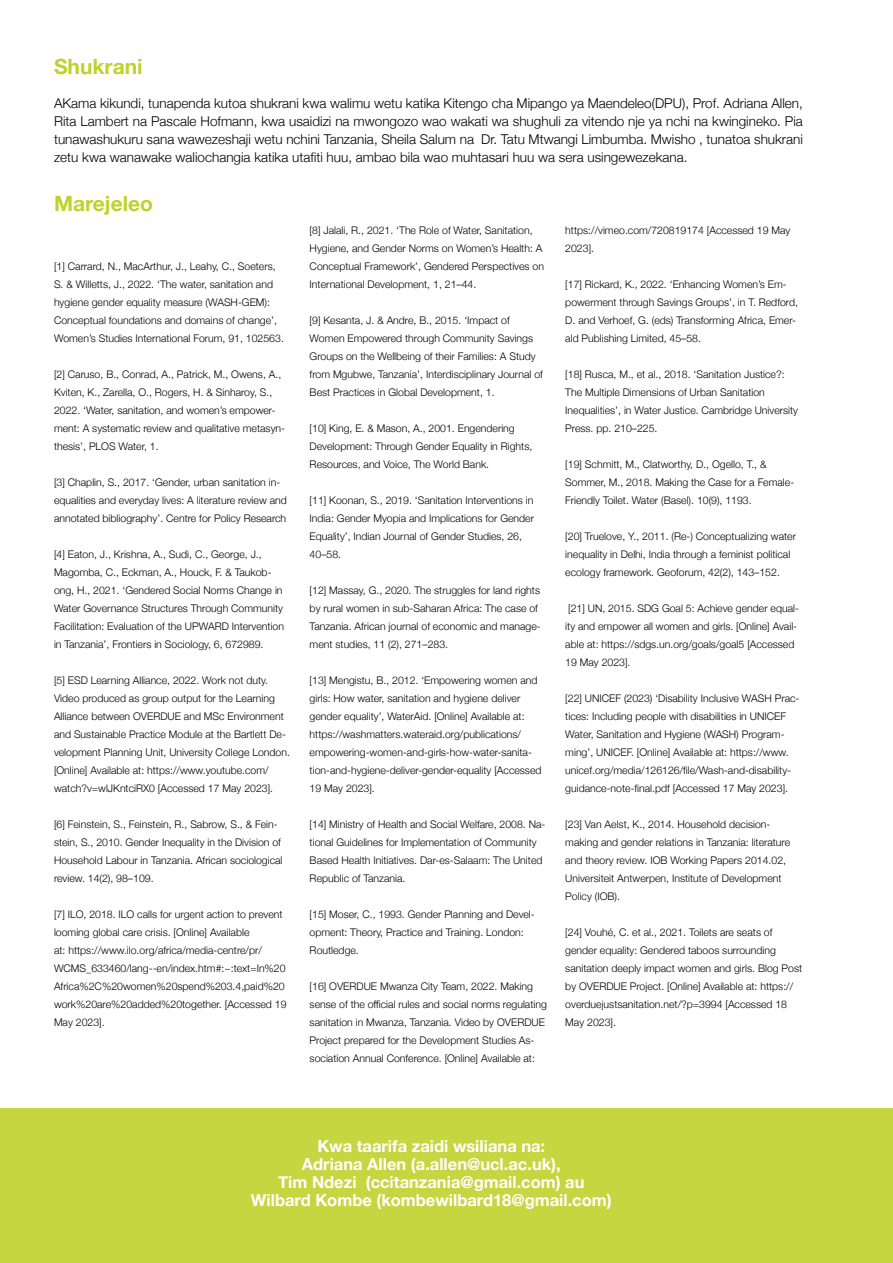
<style>
.page{position:relative;width:893px;height:1263px;background:#fff}
.page>*{position:absolute;margin:0;border:0;box-sizing:border-box;transform-origin:0 0}
.t1{font:700 21px "Helvetica Neue";color:#bfd22b}
.t2{font:700 16.5px/18px "Helvetica Neue";color:#fff;text-align:center}
.t3{font:300 13.5px/18px "Helvetica Neue";color:#000;text-align:justify}
.t4{font:300 10.5px/18px "Helvetica Neue";color:#000}
</style>
<div class="page">
<div style="left:0;top:1108px;width:893px;height:155px;background:#c5d640"></div>
<h1 class="t1" style="left:54px;top:51px;width:90px">Shukrani</h1>
<p class="t3" style="left:54px;top:93px;width:750px">AKama kikundi, tunapenda kutoa shukrani kwa walimu wetu katika Kitengo cha Mipango ya Maendeleo(DPU), Prof. Adriana Allen, Rita Lambert na Pascale Hofmann, kwa usaidizi na mwongozo wao wakati wa shughuli za vitendo nje ya nchi na kwingineko. Pia tunawashukuru sana wawezeshaji wetu nchini Tanzania, Sheila Salum na Dr. Tatu Mtwangi Limbumba. Mwisho , tunatoa shukrani zetu kwa wanawake waliochangia katika utafiti huu, ambao bila wao muhtasari huu wa sera usingewezekana.</p>
<h1 class="t1" style="left:54px;top:187px;width:101px">Marejeleo</h1>
<p class="t4" style="left:54px;top:256px;width:231px">[1] Carrard, N., MacArthur, J., Leahy, C., Soeters, S. &amp; Willetts, J., 2022. ‘The water, sanitation and hygiene gender equality measure (WASH-GEM):<br>Conceptual foundations and domains of change’, Women’s Studies International Forum, 91, 102563.</p>
<p class="t4" style="left:54px;top:364px;width:233px">[2] Caruso, B., Conrad, A., Patrick, M., Owens, A., Kviten, K., Zarella, O., Rogers, H. &amp; Sinharoy, S., 2022. ‘Water, sanitation, and women’s empower&shy;ment: A systematic review and qualitative metasyn&shy;thesis’, PLOS Water, 1.</p>
<p class="t4" style="left:54px;top:472px;width:234px">[3] Chaplin, S., 2017. ‘Gender, urban sanitation in&shy;equalities and everyday lives: A literature review and annotated bibliography’. Centre for Policy Research</p>
<p class="t4" style="left:54px;top:544px;width:232px">[4] Eaton, J., Krishna, A., Sudi, C., George, J., Magomba, C., Eckman, A., Houck, F. &amp; Taukob&shy;ong, H., 2021. ‘Gendered Social Norms Change in Water Governance Structures Through Community Facilitation: Evaluation of the UPWARD Intervention in Tanzania’, Frontiers in Sociology, 6, 672989.</p>
<p class="t4" style="left:54px;top:670px;width:237px">[5] ESD Learning Alliance, 2022. Work not duty.<br>Video produced as group output for the Learning Alliance between OVERDUE and MSc Environment and Sustainable Practice Module at the Bartlett De&shy;velopment Planning Unit, University College London. [Online] Available at: https://www.youtube.com/ watch?v=wlJKntciRX0 [Accessed 17 May 2023].</p>
<p class="t4" style="left:54px;top:814px;width:230px">[6] Feinstein, S., Feinstein, R., Sabrow, S., &amp; Fein&shy;stein, S., 2010. Gender Inequality in the Division of Household Labour in Tanzania. African sociological review. 14(2), 98–109.</p>
<p class="t4" style="left:54px;top:904px;width:234px">[7] ILO, 2018. ILO calls for urgent action to prevent looming global care crisis. [Online] Available<br>at: https://www.ilo.org/africa/media-centre/pr/ WCMS_633460/lang--en/index.htm#:~:text=In%20<br>Africa%2C%20women%20spend%203.4,paid%20 work%20are%20added%20together. [Accessed 19<br>May 2023].</p>
<p class="t4" style="left:310px;top:220px;width:236px">[8] Jalali, R., 2021. ‘The Role of Water, Sanitation, Hygiene, and Gender Norms on Women’s Health: A Conceptual Framework’, Gendered Perspectives on International Development, 1, 21–44.</p>
<p class="t4" style="left:310px;top:310px;width:235px">[9] Kesanta, J. &amp; Andre, B., 2015. ‘Impact of Women Empowered through Community Savings Groups on the Wellbeing of their Families: A Study from Mgubwe, Tanzania’, Interdisciplinary Journal of Best Practices in Global Development, 1.</p>
<p class="t4" style="left:310px;top:418px;width:224px">[10] King, E. &amp; Mason, A., 2001. Engendering<br>Development: Through Gender Equality in Rights,<br>Resources, and Voice, The World Bank.</p>
<p class="t4" style="left:310px;top:490px;width:226px">[11] Koonan, S., 2019. ‘Sanitation Interventions in India: Gender Myopia and Implications for Gender Equality’, Indian Journal of Gender Studies, 26, 40–58.</p>
<p class="t4" style="left:310px;top:580px;width:233px">[12] Massay, G., 2020. The struggles for land rights by rural women in sub-Saharan Africa: The case of Tanzania. African journal of economic and manage&shy;ment studies, 11 (2), 271–283.</p>
<p class="t4" style="left:310px;top:670px;width:233px">[13] Mengistu, B., 2012. ‘Empowering women and girls: How water, sanitation and hygiene deliver gender equality’, WaterAid. [Online] Available at: https://washmatters.wateraid.org/publications/ empowering-women-and-girls-how-water-sanita&shy;tion-and-hygiene-deliver-gender-equality [Accessed 19 May 2023].</p>
<p class="t4" style="left:310px;top:814px;width:237px">[14] Ministry of Health and Social Welfare, 2008. Na&shy;tional Guidelines for Implementation of Community Based Health Initiatives. Dar-es-Salaam: The United Republic of Tanzania.</p>
<p class="t4" style="left:310px;top:904px;width:227px">[15] Moser, C., 1993. Gender Planning and Devel&shy;opment: Theory, Practice and Training. London:<br>Routledge.</p>
<p class="t4" style="left:310px;top:976px;width:239px">[16] OVERDUE Mwanza City Team, 2022. Making sense of the official rules and social norms regulating sanitation in Mwanza, Tanzania. Video by OVERDUE Project prepared for the Development Studies As&shy;sociation Annual Conference. [Online] Available at:</p>
<p class="t4" style="left:565px;top:220px;width:227px">https://vimeo.com/720819174 [Accessed 19 May<br>2023].</p>
<p class="t4" style="left:565px;top:274px;width:234px">[17] Rickard, K., 2022. ‘Enhancing Women’s Em&shy;powerment through Savings Groups’, in T. Redford, D. and Verhoef, G. (eds) Transforming Africa, Emer&shy;ald Publishing Limited, 45–58.</p>
<p class="t4" style="left:565px;top:364px;width:234px">[18] Rusca, M., et al., 2018. ‘Sanitation Justice?:<br>The Multiple Dimensions of Urban Sanitation Inequalities’, in Water Justice. Cambridge University Press. pp. 210–225.</p>
<p class="t4" style="left:565px;top:454px;width:230px">[19] Schmitt, M., Clatworthy, D., Ogello, T., &amp;<br>Sommer, M., 2018. Making the Case for a Female-<br>Friendly Toilet. Water (Basel). 10(9), 1193.</p>
<p class="t4" style="left:565px;top:526px;width:232px">[20] Truelove, Y., 2011. (Re-) Conceptualizing water inequality in Delhi, India through a feminist political ecology framework. Geoforum, 42(2), 143–152.</p>
<p class="t4" style="left:565px;top:598px;width:235px">[21] UN, 2015. SDG Goal 5: Achieve gender equal&shy;ity and empower all women and girls. [Online] Avail&shy;able at: https://sdgs.un.org/goals/goal5 [Accessed 19 May 2023].</p>
<p class="t4" style="left:565px;top:688px;width:236px">[22] UNICEF (2023) ‘Disability Inclusive WASH Prac&shy;tices: Including people with disabilities in UNICEF Water, Sanitation and Hygiene (WASH) Program&shy;ming’, UNICEF. [Online] Available at: https://www. unicef.org/media/126126/file/Wash-and-disability&shy;guidance-note-final.pdf [Accessed 17 May 2023].</p>
<p class="t4" style="left:565px;top:814px;width:226px">[23] Van Aelst, K., 2014. Household decision&shy;making and gender relations in Tanzania: literature and theory review. IOB Working Papers 2014.02, Universiteit Antwerpen, Institute of Development Policy (IOB).</p>
<p class="t4" style="left:565px;top:922px;width:238px">[24] Vouhé, C. et al., 2021. Toilets are seats of gender equality: Gendered taboos surrounding sanitation deeply impact women and girls. Blog Post by OVERDUE Project. [Online] Available at: https:// overduejustsanitation.net/?p=3994 [Accessed 18<br>May 2023].</p>
<h2 class="t2" style="left:251px;top:1138px;width:362px">Kwa taarifa zaidi wsiliana na:<br>Adriana Allen (a.allen@ucl.ac.uk),<br>Tim Ndezi (ccitanzania@gmail.com) au Wilbard Kombe (kombewilbard18@gmail.com)</h2>
</div>
